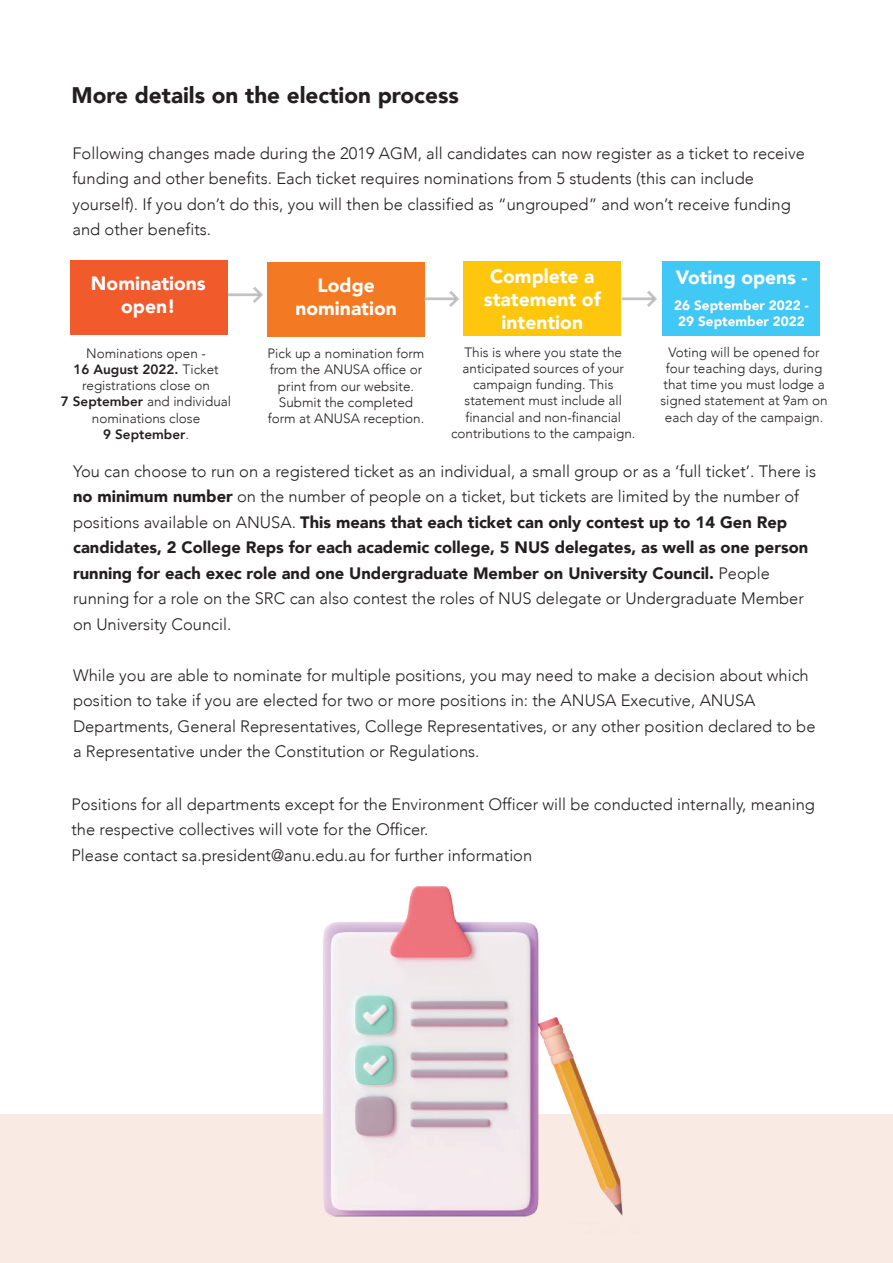
<style>
.page{position:relative;width:893px;height:1263px;background:#fff}
.page>*{position:absolute;margin:0;border:0;box-sizing:border-box;transform-origin:0 0}
.t1{font:900 22.5px "Avenir";color:#231f20}
.t2{font:900 19.2px/23.1px "Avenir";color:#fff;text-align:center}
.t3{font:300 16.5px/25.5px "Avenir";color:#231f20}
.t4{font:300 13.5px/16.2px "Avenir";color:#231f20;text-align:center}
.t5{font:900 13.5px/16.2px "Avenir";color:#fff}
.s1{font-weight:800}
.s2{font-weight:900}
</style>
<div class="page">
<div style="left:71px;top:260px;width:157px;height:75px;background:#f15a2b"></div>
<div style="left:267px;top:262px;width:158px;height:74px;background:#f37a22"></div>
<div style="left:464px;top:261px;width:157px;height:75px;background:#fec60d"></div>
<div style="left:663px;top:261px;width:157px;height:75px;background:#42c8f4"></div>
<hr style="left:228px;top:293px;width:32px;height:3px;background:#a8a9ad">
<svg style="left:253px;top:287px;width:10px;height:16px"></svg>
<hr style="left:424px;top:297px;width:32px;height:3px;background:#a8a9ad">
<svg style="left:449px;top:291px;width:10px;height:16px"></svg>
<hr style="left:622px;top:297px;width:32px;height:3px;background:#a8a9ad">
<svg style="left:647px;top:291px;width:10px;height:16px"></svg>
<div style="left:0;top:1114px;width:893px;height:149px;background:#f9eae3"></div>
<img style="left:323px;top:886px;width:300px;height:331px">
<h1 class="t1" style="left:71px;top:76px;width:389px">More details on the election process</h1>
<p class="t3" style="left:72px;top:140px;width:734px">Following changes made during the 2019 AGM, all candidates can now register as a ticket to receive funding and other benefits. Each ticket requires nominations from 5 students (this can include yourself). If you don’t do this, you will then be classified as “ungrouped” and won’t receive funding and other benefits.</p>
<p class="t2" style="left:91px;top:272px;width:116px">Nominations open!</p>
<p class="t2" style="left:296px;top:273px;width:103px">Lodge nomination</p>
<p class="t2" style="left:484px;top:264px;width:118px">Complete a statement of intention</p>
<p class="t2" style="left:676px;top:266px;width:133px">Voting opens -</p>
<p class="t5" style="left:674px;top:297px;width:136px">26 September 2022 -<br>29 September 2022</p>
<p class="t4" style="left:61px;top:345px;width:172px">Nominations open -<br><span class="s1">16 August 2022.</span> Ticket registrations close on<br><span class="s1">7 September</span> and individual nominations close<br><span class="s1">9 September</span>.</p>
<p class="t4" style="left:268px;top:346px;width:158px">Pick up a nomination form from the ANUSA office or print from our website.<br>Submit the completed form at ANUSA reception.</p>
<p class="t4" style="left:451px;top:344px;width:186px">This is where you state the anticipated sources of your campaign funding. This statement must include all financial and non-financial contributions to the campaign.</p>
<p class="t4" style="left:660px;top:344px;width:169px">Voting will be opened for four teaching days, during that time you must lodge a signed statement at 9am on each day of the campaign.</p>
<p class="t3" style="left:73px;top:458px;width:745px">You can choose to run on a registered ticket as an individual, a small group or as a ‘full ticket’. There is <span class="s2">no minimum number</span> on the number of people on a ticket, but tickets are limited by the number of positions available on ANUSA. <span class="s2">This means that each ticket can only contest up to 14 Gen Rep candidates, 2 College Reps for each academic college, 5 NUS delegates, as well as one person running for each exec role and one Undergraduate Member on University Council.</span> People running for a role on the SRC can also contest the roles of NUS delegate or Undergraduate Member on University Council.</p>
<p class="t3" style="left:73px;top:662px;width:744px">While you are able to nominate for multiple positions, you may need to make a decision about which position to take if you are elected for two or more positions in: the ANUSA Executive, ANUSA Departments, General Representatives, College Representatives, or any other position declared to be a Representative under the Constitution or Regulations.</p>
<p class="t3" style="left:71px;top:791px;width:745px">Positions for all departments except for the Environment Officer will be conducted internally, meaning the respective collectives will vote for the Officer.<br>Please contact sa.president@anu.edu.au for further information</p>
</div>
